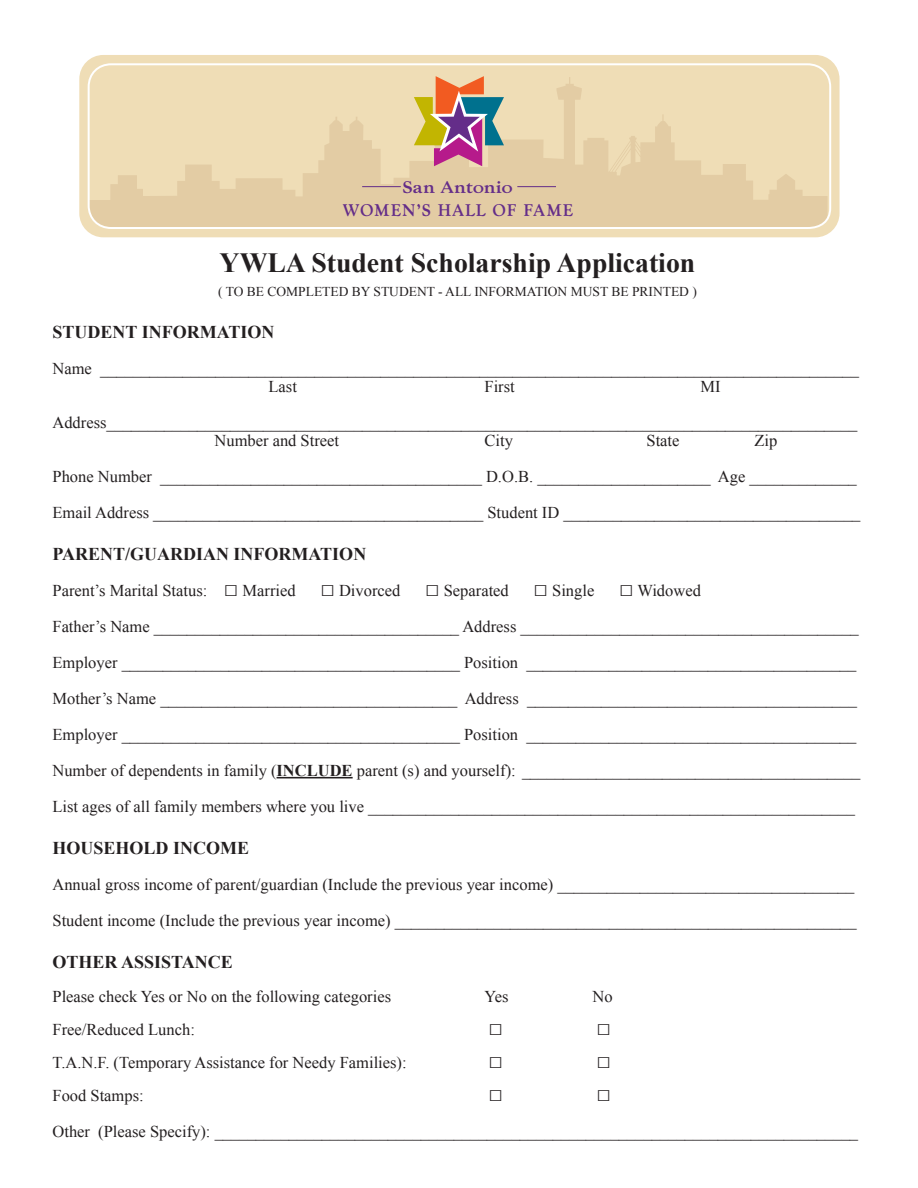
<style>
.page{position:relative;width:918px;height:1188px;background:#fff}
.page>*{position:absolute;margin:0;border:0;box-sizing:border-box;transform-origin:0 0}
.t1{font:700 27.75px "Times New Roman";color:#231f20}
.t2{font:24px "Times New Roman";color:#231f20}
.t3{font:700 18px "Times New Roman";color:#231f20}
.t4{font:500 17.7px "Goudy T";letter-spacing:.05em;color:#642d89;scale:.95 1}
.t5{font:500 17.55px "Goudy T";letter-spacing:-.015em;color:#642d89;scale:1.08 1}
.t6{font:16.5px/36px "Times New Roman";color:#231f20}
.t7{font:13.5px "Times New Roman";color:#231f20}
.s1{font-size:24px}
.s2{font-weight:700}
</style>
<div class="page">
<hr style="left:277px;top:777px;width:76px;height:1px;background:#231f20">
<div style="left:79px;top:55px;width:761px;height:182px;background:#efddb6;border-radius:24px"></div>
<svg style="left:87px;top:63px;width:745px;height:166px"></svg>
<svg style="left:414px;top:76px;width:90px;height:90px"></svg>
<hr style="left:362px;top:186px;width:39px;height:1px;background:#642d89">
<hr style="left:517px;top:186px;width:39px;height:1px;background:#642d89">
<p class="t5" style="left:402px;top:176px;width:104px">San Antonio</p>
<p class="t4" style="left:343px;top:199px;width:244px">WOMEN’S HALL OF FAME</p>
<h1 class="t1" style="left:220px;top:243px;width:477px">YWLA Student Scholarship Application</h1>
<p class="t7" style="left:218px;top:282px;width:480px">( TO BE COMPLETED BY STUDENT - ALL INFORMATION MUST BE PRINTED )</p>
<p class="t3" style="left:52px;top:319px;width:223px">STUDENT INFORMATION</p>
<p class="t6" style="left:269px;top:359px;width:592px;line-height:18px;text-indent:-216px">Name ____________________________________________________________________________________________<br>Last</p>
<p class="t6" style="left:485px;top:368px;width:32px">First</p>
<p class="t6" style="left:52px;top:368px;width:806px;text-indent:648px">MI<br>Address___________________________________________________________________________________________</p>
<p class="t6" style="left:215px;top:422px;width:126px">Number and Street</p>
<p class="t6" style="left:485px;top:422px;width:30px">City</p>
<p class="t6" style="left:647px;top:422px;width:34px">State</p>
<p class="t6" style="left:52px;top:422px;width:810px;text-indent:702px">Zip<br>Phone Number _______________________________________ D.O.B. _____________________ Age _____________<br>Email Address ________________________________________ Student ID ____________________________________</p>
<p class="t3" style="left:52px;top:541px;width:315px">PARENT/GUARDIAN INFORMATION</p>
<p class="t6" style="left:52px;top:572px;width:809px">Parent’s Marital Status: <span class="s1">□</span> Married <span class="s1">□</span> Divorced <span class="s1">□</span> Separated <span class="s1">□</span> Single <span class="s1">□</span> Widowed<br>Father’s Name _____________________________________ Address _________________________________________ Employer _________________________________________ Position ________________________________________ Mother’s Name ____________________________________ Address ________________________________________ Employer _________________________________________ Position ________________________________________ Number of dependents in family (<span class="s2">INCLUDE</span> parent (s) and yourself): _________________________________________ List ages of all family members where you live ___________________________________________________________</p>
<p class="t3" style="left:52px;top:835px;width:198px">HOUSEHOLD INCOME</p>
<p class="t6" style="left:52px;top:866px;width:806px">Annual gross income of parent/guardian (Include the previous year income) ____________________________________<br>Student income (Include the previous year income) ________________________________________________________</p>
<p class="t3" style="left:52px;top:949px;width:182px">OTHER ASSISTANCE</p>
<p class="t6" style="left:52px;top:979px;width:340px">Please check Yes or No on the following categories</p>
<p class="t6" style="left:485px;top:979px;width:26px">Yes</p>
<p class="t6" style="left:593px;top:979px;width:22px">No</p>
<p class="t6" style="left:52px;top:1012px;width:144px">Free/Reduced Lunch:</p>
<h2 class="t2" style="left:489px;top:1011px;width:16px">□</h2>
<h2 class="t2" style="left:597px;top:1011px;width:16px">□</h2>
<p class="t6" style="left:52px;top:1045px;width:356px">T.A.N.F. (Temporary Assistance for Needy Families):</p>
<h2 class="t2" style="left:489px;top:1044px;width:16px">□</h2>
<h2 class="t2" style="left:597px;top:1044px;width:16px">□</h2>
<p class="t6" style="left:52px;top:1078px;width:93px">Food Stamps:</p>
<h2 class="t2" style="left:489px;top:1077px;width:16px">□</h2>
<h2 class="t2" style="left:597px;top:1077px;width:16px">□</h2>
<p class="t6" style="left:52px;top:1114px;width:807px">Other (Please Specify): ______________________________________________________________________________</p>
</div>
